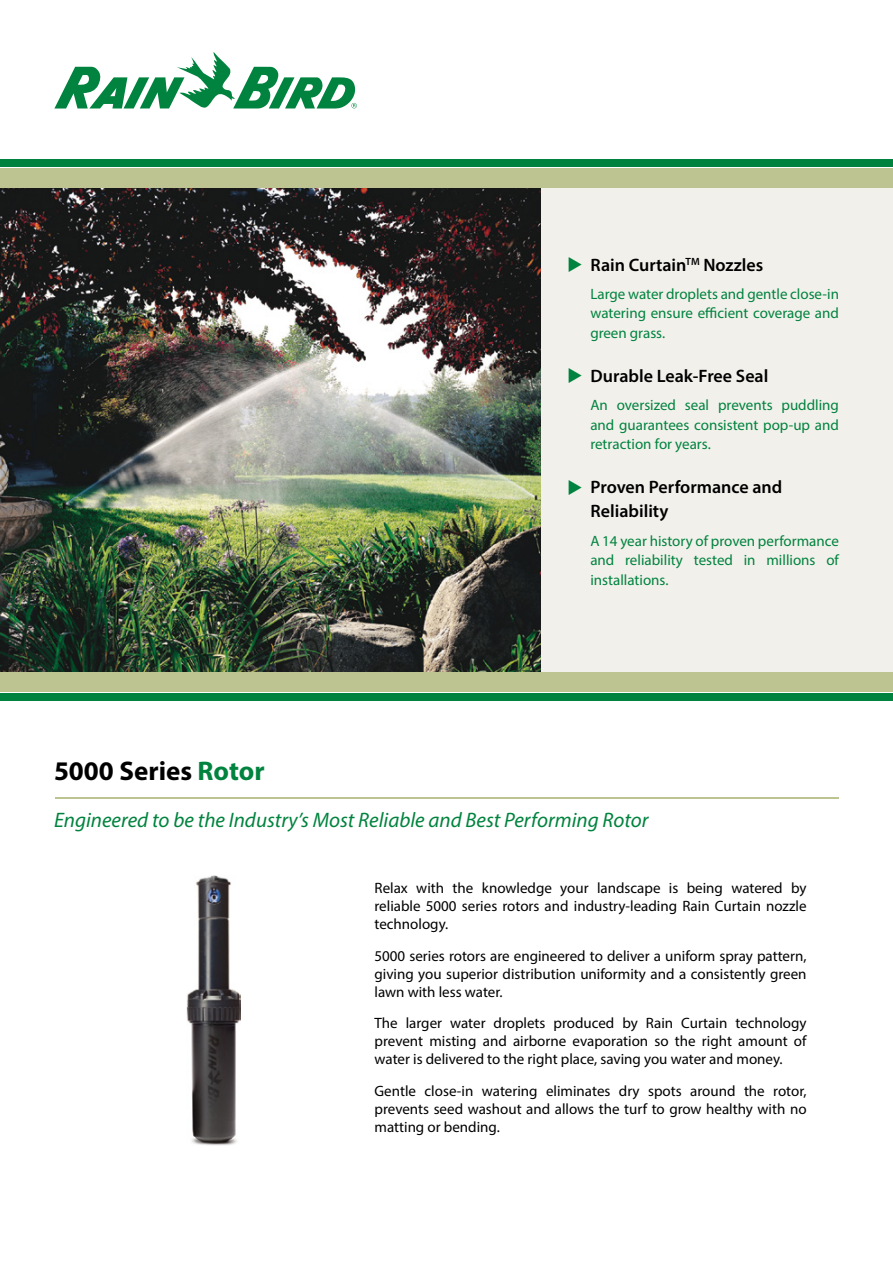
<style>
.page{position:relative;width:893px;height:1263px;background:#fff}
.page>*{position:absolute;margin:0;border:0;box-sizing:border-box;transform-origin:0 0}
.t1{font:700 27px "Myriad Pro";color:#000}
.t2{font:italic 21px "Myriad Pro";color:#00833e}
.t3{font:600 18px/24px "Myriad Pro";color:#000}
.t4{font:15px/18px "Myriad Pro";color:#000;text-align:justify}
.t5{font:15px/19.5px "Myriad Pro";color:#00833e;text-align:justify}
.s1{color:#00833e}
</style>
<div class="page">
<img style="left:0;top:188px;width:542px;height:484px">
<img style="left:186px;top:875px;width:55px;height:270px">
<div style="left:542px;top:188px;width:351px;height:486px;background:#f2f0eb"></div>
<svg style="left:54px;top:52px;width:303px;height:57px"></svg>
<div style="left:0;top:159px;width:893px;height:8px;background:#00833e"></div>
<div style="left:0;top:168px;width:893px;height:20px;background:#bdc492"></div>
<div style="left:0;top:693px;width:893px;height:8px;background:#00833e"></div>
<div style="left:0;top:672px;width:893px;height:20px;background:#bdc492"></div>
<hr style="left:56px;top:797px;width:783px;height:1px;background:#bdc492">
<p class="t3" style="left:591px;top:252px;width:174px">Rain Curtain<sup>TM</sup> Nozzles</p>
<p class="t5" style="left:590px;top:284px;width:250px">Large water droplets and gentle close-in watering ensure efficient coverage and green grass.</p>
<p class="t3" style="left:591px;top:363px;width:179px">Durable Leak-Free Seal</p>
<p class="t5" style="left:590px;top:395px;width:250px">An oversized seal prevents puddling and guarantees consistent pop-up and retraction for years.</p>
<p class="t3" style="left:591px;top:475px;width:193px">Proven Performance and<br>Reliability</p>
<p class="t5" style="left:590px;top:530px;width:250px">A 14 year history of proven performance and reliability tested in millions of installations.</p>
<h1 class="t1" style="left:54px;top:753px;width:212px">5000 Series <span class="s1">Rotor</span></h1>
<h2 class="t2" style="left:54px;top:807px;width:596px">Engineered to be the Industry’s Most Reliable and Best Performing Rotor</h2>
<p class="t4" style="left:375px;top:879px;width:433px">Relax with the knowledge your landscape is being watered by reliable 5000 series rotors and industry-leading Rain Curtain nozzle technology.</p>
<p class="t4" style="left:375px;top:946px;width:433px">5000 series rotors are engineered to deliver a uniform spray pattern, giving you superior distribution uniformity and a consistently green lawn with less water.</p>
<p class="t4" style="left:375px;top:1014px;width:434px">The larger water droplets produced by Rain Curtain technology prevent misting and airborne evaporation so the right amount of water is delivered to the right place, saving you water and money.</p>
<p class="t4" style="left:375px;top:1081px;width:434px">Gentle close-in watering eliminates dry spots around the rotor, prevents seed washout and allows the turf to grow healthy with no matting or bending.</p>
</div>
